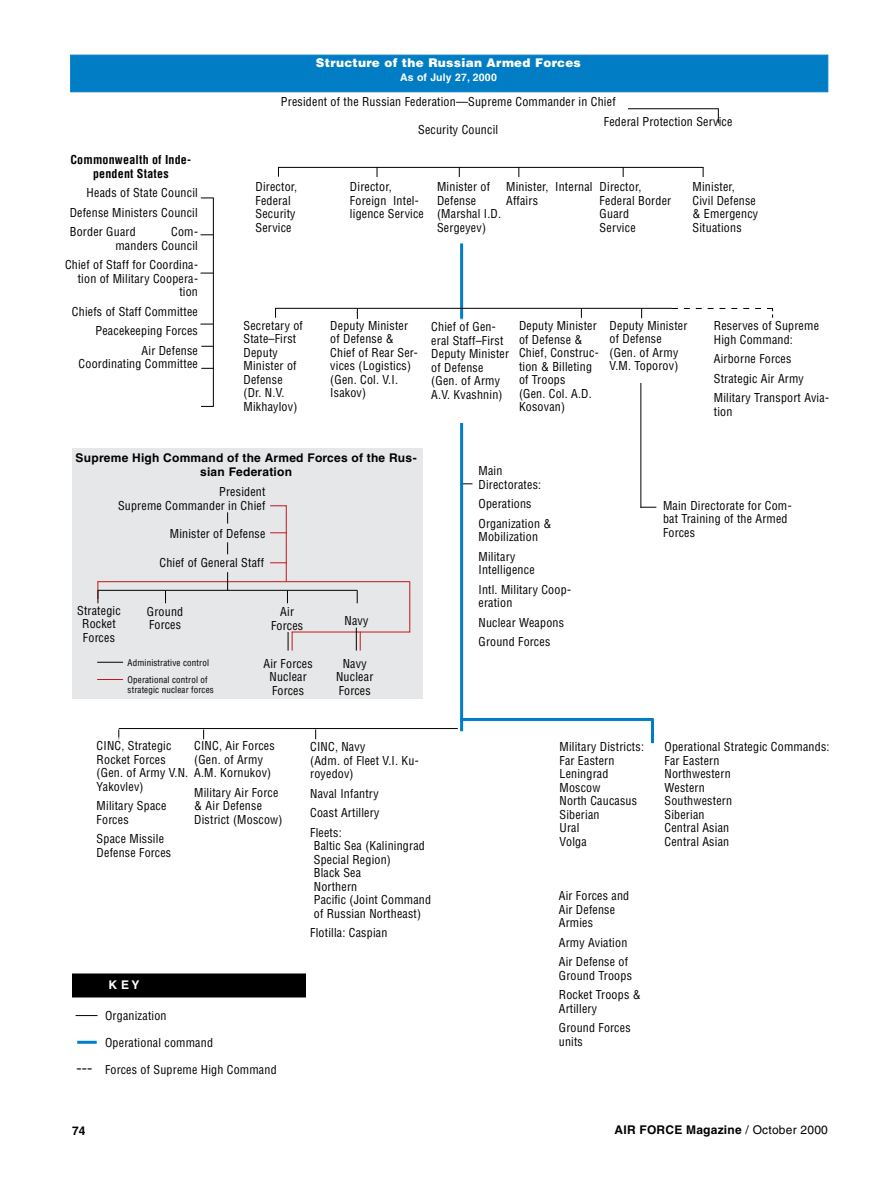
<style>
.page{position:relative;width:882px;height:1179px;background:#fff}
.page>*{position:absolute;margin:0;border:0;box-sizing:border-box;transform-origin:0 0}
.t1{font:condensed 12px/13.5px "Helvetica";letter-spacing:.015em;color:#000}
.t2{font:700 12px/13.5px "Helvetica";letter-spacing:.02em;color:#000;text-align:center}
.t3{font:700 condensed 12px/13.5px "Helvetica";letter-spacing:.015em;color:#000;text-align:center}
.t4{font:900 12px "Helvetica";letter-spacing:.025em;color:#fff}
.t5{font:700 12px "Helvetica";color:#fff}
.t6{font:700 10.5px "Helvetica";letter-spacing:.02em;color:#fff}
.t7{font:condensed 9px/10.5px "Helvetica";letter-spacing:.015em;color:#000}
.s1{font-family:"Times";font-stretch:normal;font-size:18px}
.s2{font-weight:400}
</style>
<div class="page">
<div style="left:73px;top:974px;width:232px;height:23px;background:#000"></div>
<div style="left:72px;top:974px;width:234px;height:24px;border:2px solid #000"></div>
<hr style="left:460px;top:243px;width:3px;height:488px;background:#007dc5">
<svg style="left:201px;top:198px;width:12px;height:1px"></svg>
<hr style="left:213px;top:198px;width:1px;height:209px;background:#000">
<hr style="left:275px;top:308px;width:397px;height:1px;background:#000">
<div style="left:418px;top:320px;width:97px;height:102px;background:#fff"></div>
<hr style="left:431px;top:319px;width:65px;height:1px;background:#fff">
<hr style="left:278px;top:167px;width:425px;height:1px;background:#000">
<div style="left:70px;top:55px;width:758px;height:37px;background:#007dc5;border:1px solid #007dc5"></div>
<hr style="left:70px;top:57px;width:756px;height:1px;background:#007dc5">
<hr style="left:628px;top:108px;width:91px;height:1px;background:#000">
<svg style="left:718px;top:109px;width:1px;height:14px"></svg>
<svg style="left:641px;top:507px;width:15px;height:1px"></svg>
<hr style="left:640px;top:383px;width:1px;height:125px;background:#000">
<svg style="left:201px;top:234px;width:12px;height:1px"></svg>
<svg style="left:201px;top:273px;width:12px;height:1px"></svg>
<svg style="left:201px;top:324px;width:12px;height:1px"></svg>
<svg style="left:201px;top:346px;width:13px;height:1px"></svg>
<svg style="left:201px;top:368px;width:13px;height:1px"></svg>
<svg style="left:201px;top:406px;width:12px;height:1px"></svg>
<svg style="left:672px;top:308px;width:101px;height:10px"></svg>
<div style="left:72px;top:448px;width:351px;height:250px;background:#e6e7e8"></div>
<hr style="left:98px;top:581px;width:312px;height:1px;background:#c4161c">
<svg style="left:165px;top:591px;width:1px;height:12px"></svg>
<svg style="left:270px;top:505px;width:16px;height:1px"></svg>
<svg style="left:270px;top:532px;width:16px;height:1px"></svg>
<hr style="left:286px;top:505px;width:1px;height:76px;background:#c4161c">
<svg style="left:270px;top:562px;width:17px;height:1px"></svg>
<svg style="left:287px;top:591px;width:1px;height:12px"></svg>
<hr style="left:292px;top:632px;width:118px;height:1px;background:#c4161c">
<hr style="left:409px;top:581px;width:1px;height:51px;background:#c4161c">
<svg style="left:357px;top:591px;width:1px;height:12px"></svg>
<svg style="left:288px;top:632px;width:5px;height:19px"></svg>
<svg style="left:356px;top:628px;width:5px;height:23px"></svg>
<svg style="left:97px;top:679px;width:26px;height:1px"></svg>
<svg style="left:97px;top:662px;width:26px;height:1px"></svg>
<hr style="left:98px;top:590px;width:260px;height:1px;background:#000">
<svg style="left:98px;top:581px;width:1px;height:22px"></svg>
<svg style="left:227px;top:512px;width:1px;height:12px"></svg>
<svg style="left:227px;top:542px;width:1px;height:12px"></svg>
<svg style="left:227px;top:572px;width:1px;height:19px"></svg>
<hr style="left:460px;top:718px;width:193px;height:3px;background:#007dc5">
<hr style="left:119px;top:728px;width:339px;height:1px;background:#000">
<hr style="left:651px;top:719px;width:3px;height:24px;background:#007dc5">
<hr style="left:77px;top:1041px;width:20px;height:3px;background:#007dc5">
<svg style="left:76px;top:1015px;width:22px;height:1px"></svg>
<p class="t3" style="left:70px;top:153px;width:122px">Commonwealth of Inde&shy;pendent States</p>
<p class="t1" style="left:70px;top:183px;width:130px;line-height:19.5px;text-align:justify;text-indent:17px">Heads of State Council Defense Ministers Council Border Guard</p>
<p class="t1" style="left:115px;top:225px;width:84px;text-align:right">Com-<br>manders Council</p>
<p class="t1" style="left:65px;top:258px;width:134px;text-align:right">Chief of Staff for Coordina&shy;tion of Military Coopera&shy;tion</p>
<p class="t1" style="left:72px;top:301px;width:127px;line-height:19.5px;text-align:right">Chiefs of Staff Committee<br>Peacekeeping Forces<br>Air Defense</p>
<p class="t1" style="left:79px;top:357px;width:121px">Coordinating Committee</p>
<p class="t4" style="left:316px;top:55px;width:267px">Structure of the Russian Armed Forces</p>
<p class="t6" style="left:400px;top:71px;width:98px">As of July 27, 2000</p>
<p class="t1" style="left:604px;top:92px;width:130px;line-height:19.5px;text-indent:-323px">President of the Russian Federation—Supreme Commander in Chief<br>Federal Protection Service</p>
<p class="t1" style="left:418px;top:123px;width:82px">Security Council</p>
<p class="t1" style="left:256px;top:180px;width:43px">Director,<br>Federal<br>Security<br>Service</p>
<p class="t1" style="left:350px;top:180px;width:76px">Director,<br>Foreign Intel&shy;ligence Service</p>
<p class="t1" style="left:437px;top:180px;width:66px">Minister of<br>Defense (Marshal I.D.<br>Sergeyev)</p>
<p class="t1" style="left:506px;top:180px;width:88px">Minister, Internal<br>Affairs</p>
<p class="t1" style="left:600px;top:180px;width:73px">Director,<br>Federal Border<br>Guard<br>Service</p>
<p class="t1" style="left:693px;top:180px;width:67px">Minister,<br>Civil Defense &amp; Emergency<br>Situations</p>
<p class="t1" style="left:244px;top:318px;width:61px">Secretary of<br>State–First<br>Deputy<br>Minister of<br>Defense (Dr. N.V.<br>Mikhaylov)</p>
<p class="t1" style="left:431px;top:320px;width:79px">Chief of Gen&shy;eral Staff–First<br>Deputy Minister of Defense (Gen. of Army<br>A.V. Kvashnin)</p>
<p class="t1" style="left:519px;top:319px;width:81px">Deputy Minister of Defense &amp;<br>Chief, Construc&shy;tion &amp; Billeting of Troops<br>(Gen. Col. A.D.<br>Kosovan)</p>
<p class="t1" style="left:610px;top:318px;width:79px">Deputy Minister of Defense (Gen. of Army<br>V.M. Toporov)</p>
<p class="t1" style="left:330px;top:318px;width:89px">Deputy Minister of Defense &amp;<br>Chief of Rear Ser&shy;vices (Logistics) (Gen. Col. V.I.<br>Isakov)</p>
<p class="t1" style="left:714px;top:319px;width:107px">Reserves of Supreme<br>High Command:</p>
<p class="t1" style="left:714px;top:349px;width:117px;line-height:19.5px">Airborne Forces<br>Strategic Air Army<br>Military Transport Avia-</p>
<p class="t1" style="left:714px;top:404px;width:20px">tion</p>
<p class="t2" style="left:76px;top:451px;width:343px">Supreme High Command of the Armed Forces of the Rus&shy;sian Federation</p>
<p class="t1" style="left:118px;top:485px;width:149px;text-align:right">President<br>Supreme Commander in Chief</p>
<p class="t1" style="left:170px;top:526px;width:97px">Minister of Defense</p>
<p class="t1" style="left:159px;top:555px;width:106px">Chief of General Staff</p>
<p class="t1" style="left:77px;top:603px;width:45px;text-align:center">Strategic<br>Rocket<br>Forces</p>
<p class="t1" style="left:147px;top:604px;width:38px">Ground<br>Forces</p>
<p class="t7" style="left:128px;top:658px;width:83px">Administrative control</p>
<p class="t7" style="left:128px;top:674px;width:88px">Operational control of strategic nuclear forces</p>
<p class="t1" style="left:271px;top:605px;width:34px;text-align:center">Air<br>Forces</p>
<p class="t1" style="left:345px;top:613px;width:25px">Navy</p>
<p class="t1" style="left:264px;top:656px;width:51px;text-align:center">Air Forces<br>Nuclear<br>Forces</p>
<p class="t1" style="left:336px;top:656px;width:39px;text-align:center">Navy<br>Nuclear<br>Forces</p>
<p class="t1" style="left:97px;top:739px;width:93px">CINC, Strategic<br>Rocket Forces (Gen. of Army V.N.<br>Yakovlev)</p>
<p class="t1" style="left:97px;top:799px;width:71px">Military Space<br>Forces</p>
<p class="t1" style="left:97px;top:832px;width:76px">Space Missile<br>Defense Forces</p>
<p class="t1" style="left:194px;top:739px;width:82px">CINC, Air Forces (Gen. of Army<br>A.M. Kornukov)</p>
<p class="t1" style="left:194px;top:785px;width:90px">Military Air Force &amp; Air Defense<br>District (Moscow)</p>
<p class="t5" style="left:109px;top:978px;width:32px">K E Y</p>
<p class="t1" style="left:105px;top:1009px;width:63px">Organization</p>
<p class="t1" style="left:105px;top:1036px;width:109px">Operational command</p>
<p class="t1" style="left:76px;top:1063px;width:202px"><span class="s1">---</span> Forces of Supreme High Command</p>
<p class="t1" style="left:310px;top:740px;width:110px">CINC, Navy<br>(Adm. of Fleet V.I. Ku&shy;royedov)</p>
<p class="t1" style="left:310px;top:783px;width:71px;line-height:19.5px;text-align:justify">Naval Infantry Coast Artillery Fleets:</p>
<p class="t1" style="left:314px;top:839px;width:119px">Baltic Sea (Kaliningrad<br>Special Region)<br>Black Sea<br>Northern<br>Pacific (Joint Command of Russian Northeast)</p>
<p class="t1" style="left:310px;top:926px;width:79px">Flotilla: Caspian</p>
<p class="t1" style="left:478px;top:464px;width:64px">Main<br>Directorates:</p>
<p class="t1" style="left:478px;top:494px;width:74px;line-height:19.5px">Operations<br>Organization &amp;</p>
<p class="t1" style="left:478px;top:527px;width:61px;line-height:19.5px">Mobilization<br>Military</p>
<p class="t1" style="left:478px;top:560px;width:94px;line-height:19.5px">Intelligence<br>Intl. Military Coop-</p>
<p class="t1" style="left:478px;top:593px;width:87px;line-height:19.5px">eration<br>Nuclear Weapons<br>Ground Forces</p>
<p class="t1" style="left:663px;top:498px;width:130px">Main Directorate for Com&shy;bat Training of the Armed<br>Forces</p>
<p class="t1" style="left:560px;top:740px;width:86px">Military Districts:<br>Far Eastern<br>Leningrad<br>Moscow<br>North Caucasus<br>Siberian<br>Ural<br>Volga</p>
<p class="t1" style="left:559px;top:889px;width:72px">Air Forces and<br>Air Defense<br>Armies</p>
<p class="t1" style="left:559px;top:932px;width:71px;line-height:19.5px">Army Aviation<br>Air Defense of</p>
<p class="t1" style="left:559px;top:965px;width:83px;line-height:19.5px">Ground Troops<br>Rocket Troops &amp;</p>
<p class="t1" style="left:559px;top:998px;width:73px;line-height:19.5px">Artillery<br>Ground Forces</p>
<p class="t1" style="left:559px;top:1034px;width:26px">units</p>
<p class="t1" style="left:664px;top:740px;width:167px">Operational Strategic Commands:<br>Far Eastern<br>Northwestern<br>Western<br>Southwestern<br>Siberian<br>Central Asian<br>Central Asian</p>
<p class="t2" style="left:72px;top:1124px;width:15px">74</p>
<p class="t2" style="left:615px;top:1123px;width:215px">AIR FORCE Magazine <span class="s2">/ October 2000</span></p>
</div>
